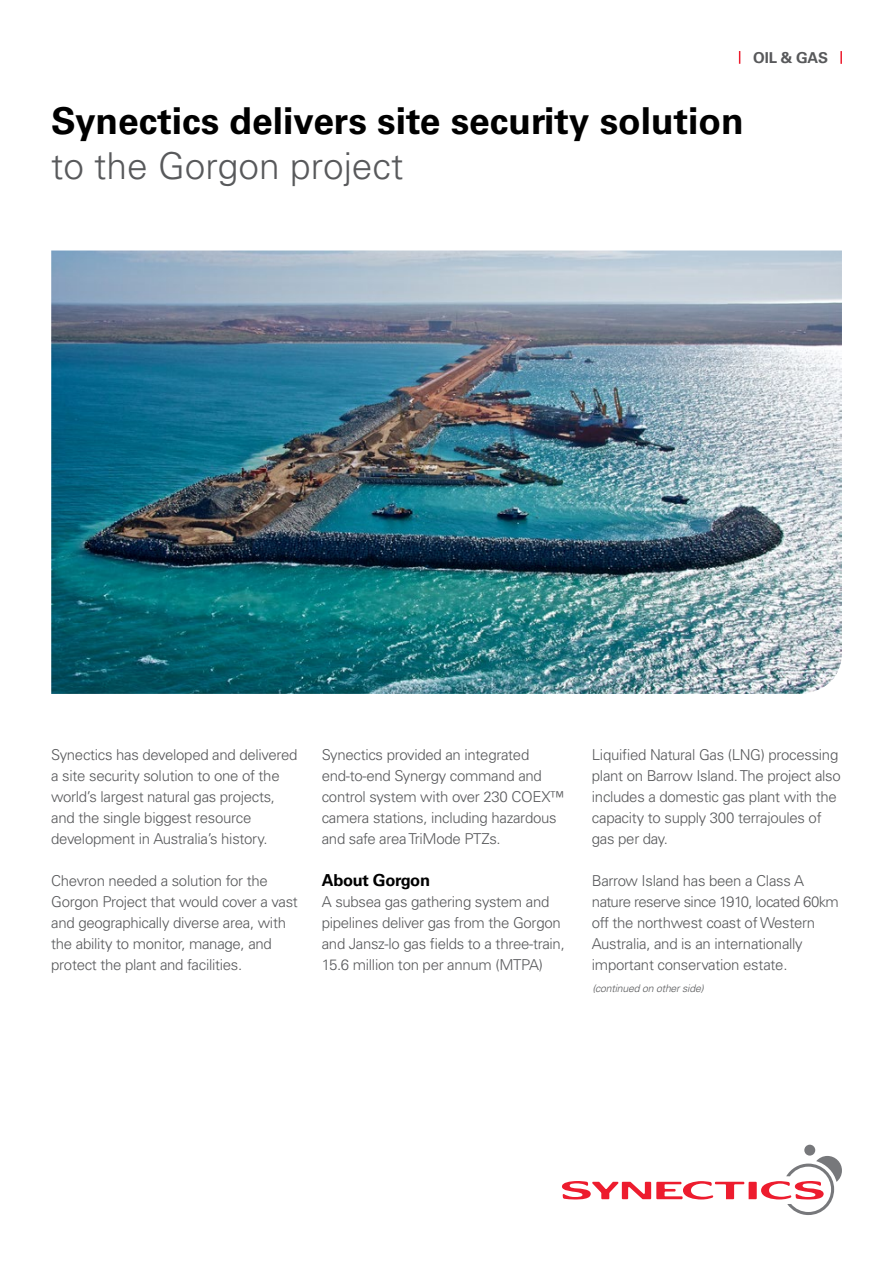
<style>
.page{position:relative;width:893px;height:1263px;background:#fff}
.page>*{position:absolute;margin:0;border:0;box-sizing:border-box;transform-origin:0 0}
.t1{font:700 37.05px "Univers";color:#000}
.t2{font:300 37.05px "Univers";color:#58595b}
.t3{font:700 16.5px "Univers";letter-spacing:-.02em;color:#000}
.t4{font:300 15px/21px "Univers";letter-spacing:-.02em;color:#58595b}
.t5{font:700 15px "Univers";letter-spacing:-.01em;color:#58595b}
.t6{font:italic 300 10.5px "Univers";letter-spacing:-.02em;color:#58595b}
</style>
<div class="page">
<img style="left:51px;top:250px;width:791px;height:444px">
<svg style="left:739px;top:51px;width:1px;height:13px"></svg>
<svg style="left:840px;top:51px;width:2px;height:13px"></svg>
<div style="left:804px;top:1145px;width:11px;height:10px;background:#77787b;border-radius:50%"></div>
<svg style="left:562px;top:1156px;width:280px;height:59px"></svg>
<p class="t5" style="left:753px;top:49px;width:76px">OIL &amp; GAS</p>
<h1 class="t1" style="left:51px;top:99px;width:694px">Synectics delivers site security solution</h1>
<h1 class="t2" style="left:51px;top:143px;width:354px">to the Gorgon project</h1>
<p class="t4" style="left:51px;top:744px;width:248px">Synectics has developed and delivered a site security solution to one of the world’s largest natural gas projects, and the single biggest resource development in Australia’s history.</p>
<p class="t4" style="left:51px;top:870px;width:248px">Chevron needed a solution for the Gorgon Project that would cover a vast and geographically diverse area, with the ability to monitor, manage, and protect the plant and facilities.</p>
<p class="t4" style="left:322px;top:744px;width:244px">Synectics provided an integrated end-to-end Synergy command and control system with over 230 COEX™ camera stations, including hazardous and safe area TriMode PTZs.</p>
<p class="t3" style="left:322px;top:870px;width:110px">About Gorgon</p>
<p class="t4" style="left:322px;top:891px;width:245px">A subsea gas gathering system and pipelines deliver gas from the Gorgon and Jansz-lo gas fields to a three-train, 15.6 million ton per annum (MTPA)</p>
<p class="t4" style="left:592px;top:744px;width:250px">Liquified Natural Gas (LNG) processing plant on Barrow Island. The project also includes a domestic gas plant with the capacity to supply 300 terrajoules of gas per day.</p>
<p class="t4" style="left:592px;top:870px;width:249px">Barrow Island has been a Class A nature reserve since 1910, located 60km off the northwest coast of Western Australia, and is an internationally important conservation estate.</p>
<p class="t6" style="left:592px;top:982px;width:113px">(continued on other side)</p>
</div>
